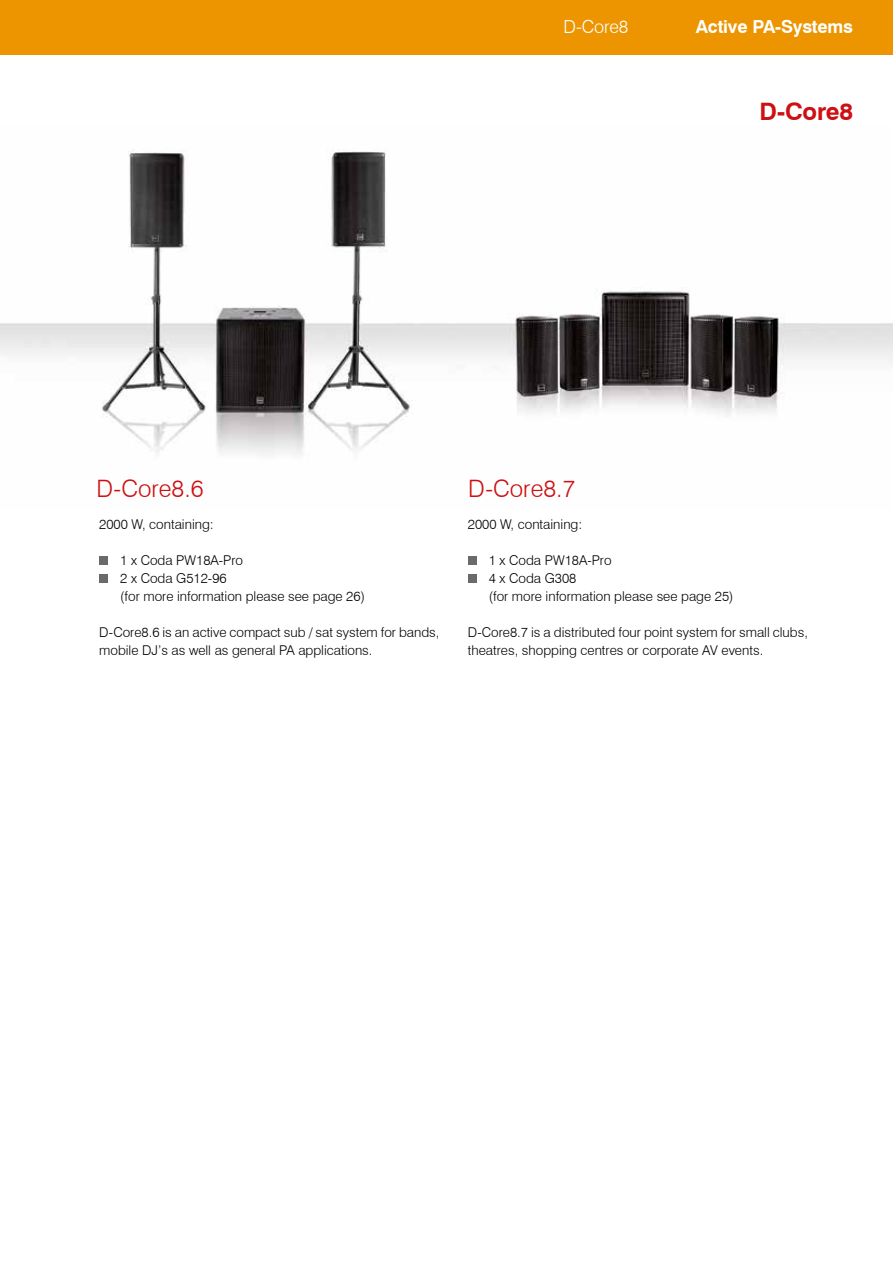
<style>
.page{position:relative;width:893px;height:1263px;background:#fff}
.page>*{position:absolute;margin:0;border:0;box-sizing:border-box;transform-origin:0 0}
.t1{font:300 24px "Swiss 721 BT";color:#cd1013}
.t2{font:700 24px "Swiss 721 BT";letter-spacing:-.01em;color:#cd1013}
.t3{font:700 18px "Swiss 721 BT";letter-spacing:-.01em;color:#fff}
.t4{font:300 18px "Swiss 721 BT";letter-spacing:-.01em;color:#fff}
.t5{font:300 13.5px/18px "Swiss 721 BT";color:#000}
</style>
<div class="page">
<div style="left:0;top:0;width:893px;height:54px;background:#ec9500"></div>
<img style="left:0;top:149px;width:893px;height:306px">
<div style="left:99px;top:556px;width:9px;height:9px;background:#6a6a69"></div>
<div style="left:99px;top:574px;width:9px;height:9px;background:#6a6a69"></div>
<div style="left:468px;top:556px;width:8px;height:9px;background:#6a6a69"></div>
<div style="left:468px;top:574px;width:8px;height:9px;background:#6a6a69"></div>
<h2 class="t4" style="left:563px;top:16px;width:66px">D-Core8</h2>
<h2 class="t3" style="left:696px;top:16px;width:159px">Active PA-Systems</h2>
<h1 class="t2" style="left:760px;top:97px;width:95px">D-Core8</h1>
<h1 class="t1" style="left:96px;top:474px;width:109px">D-Core8.6</h1>
<p class="t5" style="left:99px;top:515px;width:116px">2000 W, containing:</p>
<p class="t5" style="left:120px;top:551px;width:246px">1 x Coda PW18A-Pro<br>2 x Coda G512-96<br>(for more information please see page 26)</p>
<p class="t5" style="left:99px;top:623px;width:342px">D-Core8.6 is an active compact sub / sat system for bands, mobile DJ’s as well as general PA applications.</p>
<h1 class="t1" style="left:468px;top:474px;width:109px">D-Core8.7</h1>
<p class="t5" style="left:468px;top:515px;width:116px">2000 W, containing:</p>
<p class="t5" style="left:489px;top:551px;width:246px">1 x Coda PW18A-Pro<br>4 x Coda G308<br>(for more information please see page 25)</p>
<p class="t5" style="left:468px;top:623px;width:342px">D-Core8.7 is a distributed four point system for small clubs, theatres, shopping centres or corporate AV events.</p>
</div>
